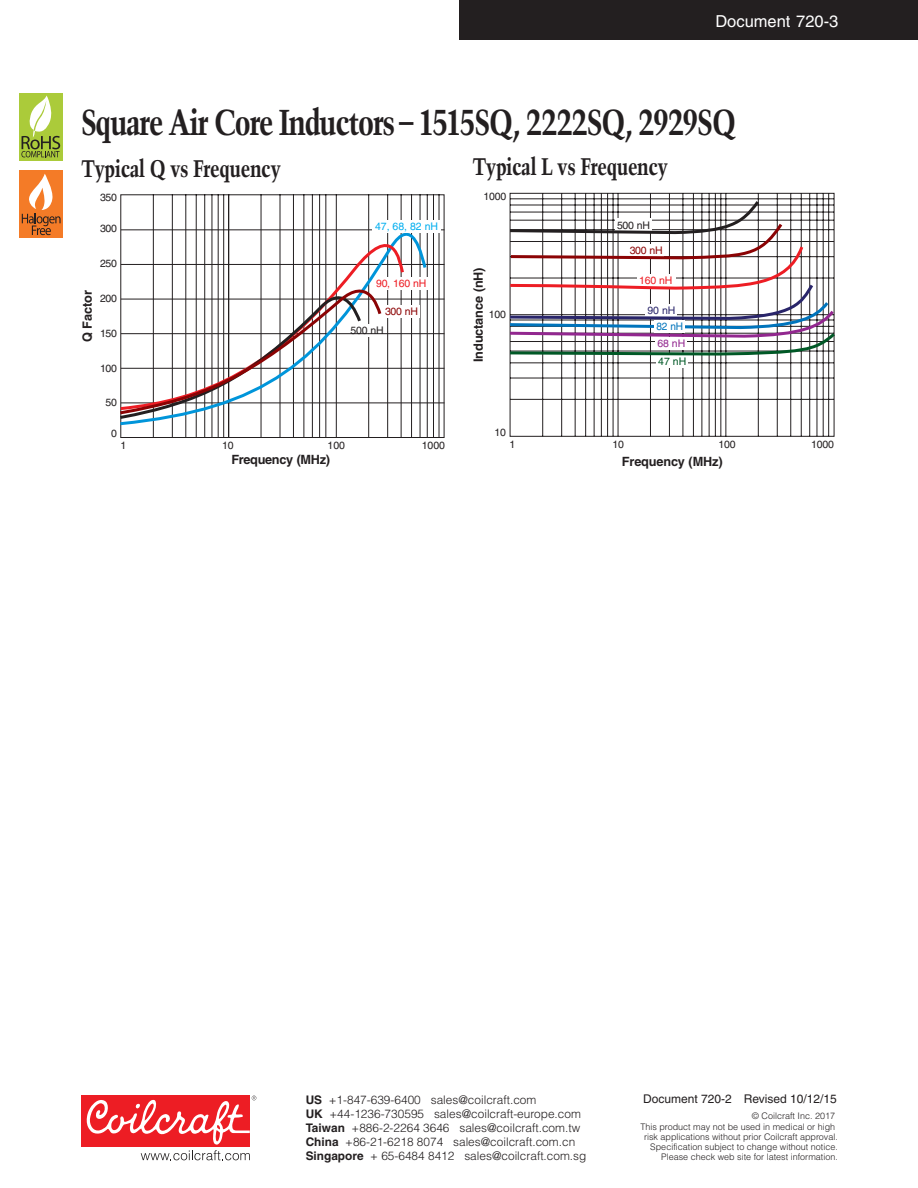
<style>
.page{position:relative;width:918px;height:1188px;background:#fff}
.page>*{position:absolute;margin:0;border:0;box-sizing:border-box;transform-origin:0 0}
.t1{font:700 condensed 36px "Trump Mediaeval";letter-spacing:-.04em;color:#231f20}
.t2{font:700 condensed 24px "Trump Mediaeval";letter-spacing:-.02em;color:#231f20}
.t3{font:16.5px "Helvetica";color:#fff}
.t4{font:700 12.75px "Helvetica";letter-spacing:-.01em;color:#231f20}
.t5{font:12px "Helvetica";color:#231f20}
.t6{font:300 11.85px "Helvetica";color:#231f20}
.t7{font:700 11.85px/14.1px "Helvetica";color:#231f20}
.t8{font:10.5px "Helvetica";letter-spacing:-.03em;color:#231f20}
.t9{font:10.5px "Helvetica";letter-spacing:-.02em;color:#ed1d24}
.t10{font:10.5px "Helvetica";letter-spacing:-.03em;color:#8b0304}
.t11{font:10.5px "Helvetica";color:#00aeef}
.t12{font:10.5px "Helvetica";color:#29256a}
.t13{font:10.5px "Helvetica";color:#92278f}
.t14{font:10.5px "Helvetica";color:#005826}
.t15{font:10.5px "Helvetica";color:#0074bc;scale:.96 1}
.t16{font:300 9px/9.9px "Helvetica";color:#231f20;text-align:right}
</style>
<div class="page">
<div style="left:459px;top:0;width:459px;height:40px;background:#231f20"></div>
<div style="left:81px;top:1096px;width:169px;height:51px;background:#ed1d24"></div>
<svg style="left:86px;top:1096px;width:170px;height:64px"></svg>
<div style="left:19px;top:93px;width:44px;height:67px;background:#abcb3a"></div>
<svg style="left:21px;top:96px;width:39px;height:61px"></svg>
<div style="left:19px;top:171px;width:44px;height:67px;background:#f47b27"></div>
<svg style="left:22px;top:174px;width:39px;height:61px"></svg>
<svg style="left:120px;top:194px;width:325px;height:244px"></svg>
<hr style="left:121px;top:403px;width:323px;height:1px;background:#231f20">
<hr style="left:121px;top:368px;width:323px;height:1px;background:#231f20">
<hr style="left:121px;top:333px;width:323px;height:1px;background:#231f20">
<hr style="left:121px;top:299px;width:323px;height:1px;background:#231f20">
<hr style="left:121px;top:264px;width:323px;height:1px;background:#231f20">
<hr style="left:121px;top:229px;width:323px;height:1px;background:#231f20">
<svg style="left:120px;top:207px;width:309px;height:220px"></svg>
<svg style="left:120px;top:216px;width:286px;height:196px"></svg>
<svg style="left:120px;top:272px;width:264px;height:149px"></svg>
<div style="left:372px;top:220px;width:69px;height:12px;background:#fff"></div>
<svg style="left:509px;top:193px;width:326px;height:244px"></svg>
<div style="left:656px;top:355px;width:32px;height:13px;background:#fff"></div>
<svg style="left:509px;top:198px;width:326px;height:158px"></svg>
<div style="left:654px;top:320px;width:30px;height:12px;background:#fff"></div>
<h3 class="t3" style="left:715px;top:11px;width:124px">Document 720-3</h3>
<h1 class="t1" style="left:81px;top:100px;width:656px">Square Air Core Inductors – 1515SQ, 2222SQ, 2929SQ</h1>
<h2 class="t2" style="left:81px;top:153px;width:202px">Typical Q vs Frequency</h2>
<h2 class="t2" style="left:472px;top:151px;width:197px">Typical L vs Frequency</h2>
<p class="t8" style="left:100px;top:191px;width:18px">350</p>
<p class="t8" style="left:100px;top:223px;width:18px">300</p>
<p class="t8" style="left:100px;top:257px;width:18px">250</p>
<p class="t8" style="left:100px;top:292px;width:18px">200</p>
<p class="t8" style="left:100px;top:327px;width:18px">150</p>
<p class="t8" style="left:100px;top:362px;width:18px">100</p>
<p class="t8" style="left:106px;top:397px;width:13px">50</p>
<p class="t4" style="left:79px;top:342px;width:54px;rotate:-90deg">Q Factor</p>
<p class="t8" style="left:484px;top:190px;width:24px">1000</p>
<p class="t11" style="left:375px;top:220px;width:65px">47, 68, 82 nH</p>
<p class="t9" style="left:376px;top:277px;width:52px">90, 160 nH</p>
<p class="t10" style="left:385px;top:305px;width:34px">300 nH</p>
<p class="t8" style="left:351px;top:325px;width:34px">500 nH</p>
<p class="t4" style="left:471px;top:362px;width:96px;rotate:-90deg">Inductance (nH)</p>
<p class="t8" style="left:489px;top:309px;width:19px">100</p>
<p class="t8" style="left:617px;top:219px;width:34px">500 nH</p>
<p class="t10" style="left:630px;top:244px;width:34px">300 nH</p>
<p class="t9" style="left:639px;top:274px;width:35px">160 nH</p>
<p class="t12" style="left:647px;top:305px;width:30px">90 nH</p>
<p class="t13" style="left:657px;top:337px;width:30px">68 nH</p>
<p class="t14" style="left:658px;top:355px;width:30px">47 nH</p>
<p class="t15" style="left:656px;top:320px;width:30px">82 nH</p>
<p class="t8" style="left:111px;top:427px;width:7px">0</p>
<p class="t8" style="left:494px;top:426px;width:13px">10</p>
<p class="t8" style="left:120px;top:440px;width:7px">1</p>
<p class="t8" style="left:222px;top:440px;width:13px">10</p>
<p class="t8" style="left:328px;top:440px;width:19px">100</p>
<p class="t8" style="left:422px;top:440px;width:25px">1000</p>
<p class="t4" style="left:231px;top:452px;width:100px">Frequency (MHz)</p>
<p class="t8" style="left:509px;top:438px;width:7px">1</p>
<p class="t8" style="left:613px;top:438px;width:13px">10</p>
<p class="t8" style="left:718px;top:438px;width:19px">100</p>
<p class="t8" style="left:811px;top:438px;width:24px">1000</p>
<p class="t4" style="left:622px;top:453px;width:102px">Frequency (MHz)</p>
<p class="t6" style="left:329px;top:1092px;width:209px">+1-847-639-6400 sales@coilcraft.com</p>
<p class="t6" style="left:329px;top:1106px;width:253px">+44-1236-730595 sales@coilcraft-europe.com</p>
<p class="t6" style="left:352px;top:1121px;width:230px">+886-2-2264 3646 sales@coilcraft.com.tw</p>
<p class="t6" style="left:345px;top:1135px;width:232px">+86-21-6218 8074 sales@coilcraft.com.cn</p>
<p class="t6" style="left:370px;top:1149px;width:218px">+ 65-6484 8412 sales@coilcraft.com.sg</p>
<p class="t7" style="left:306px;top:1093px;width:59px">US<br>UK<br>Taiwan<br>China<br>Singapore</p>
<p class="t5" style="left:643px;top:1092px;width:195px">Document 720-2 Revised 10/12/15</p>
<p class="t16" style="left:640px;top:1110px;width:196px;line-height:11.4px">© Coilcraft Inc. 2017<br>This product may not be used in medical or high</p>
<p class="t16" style="left:644px;top:1132px;width:195px">risk applications without prior Coilcraft approval.<br>Specification subject to change without notice.<br>Please check web site for latest information.</p>
</div>
